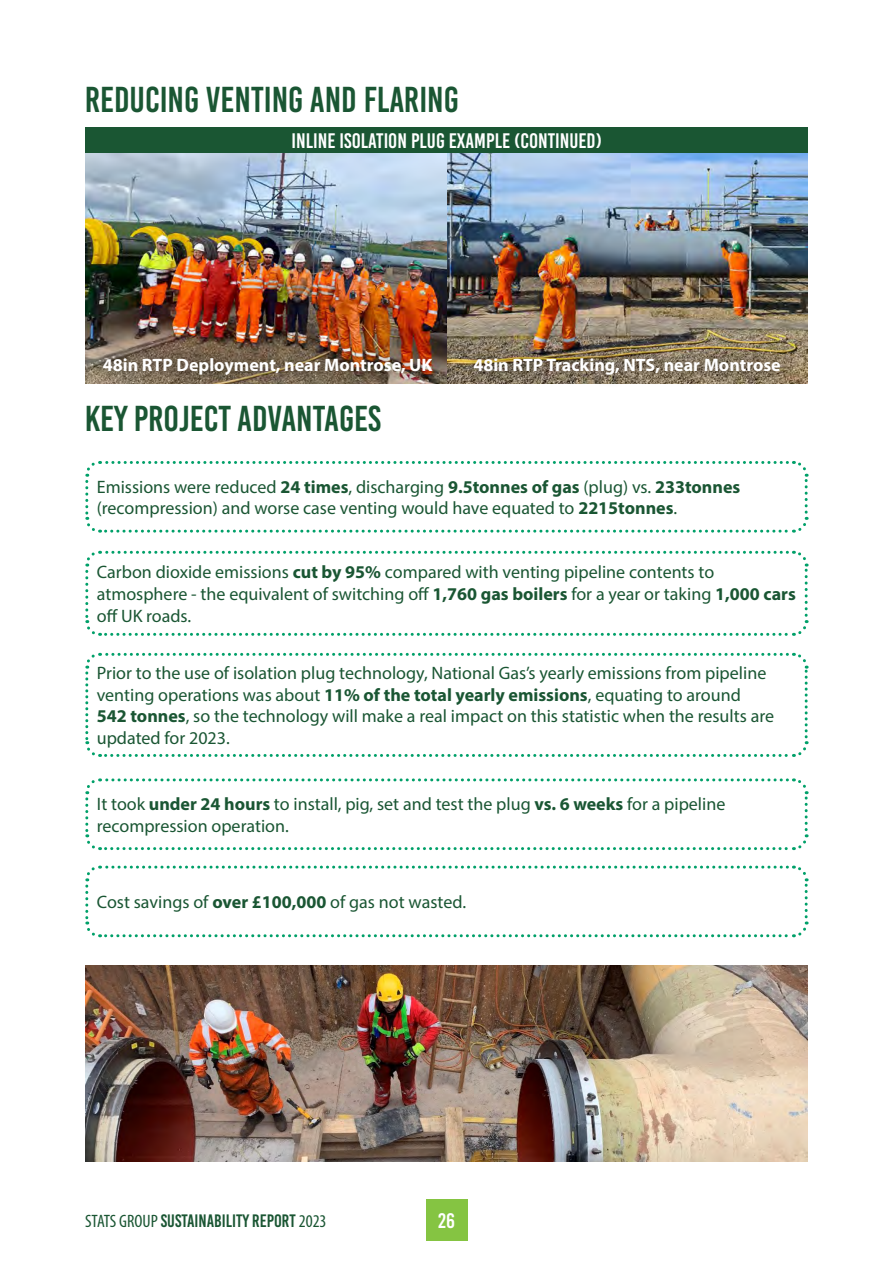
<style>
.page{position:relative;width:893px;height:1263px;background:#fff}
.page>*{position:absolute;margin:0;border:0;box-sizing:border-box;transform-origin:0 0}
.t1{font:36px "Bebas Kai";color:#1a5633}
.t2{font:21px "Bebas Kai";color:#fff}
.t3{font:18px/21.6px "Myriad Pro";color:#1a5633}
.t4{font:700 18px "Myriad Pro";color:#fff}
.t5{font:18px "Bebas Kai";color:#1a5633}
.s1{font-weight:700}
.s2{font-family:"Myriad Pro";font-stretch:condensed}
</style>
<div class="page">
<div style="left:426px;top:1200px;width:41px;height:41px;background:#85c442"></div>
<img style="left:85px;top:965px;width:723px;height:197px">
<img style="left:85px;top:153px;width:723px;height:230px">
<div style="left:85px;top:128px;width:723px;height:25px;background:#1a5633"></div>
<div style="left:89px;top:343px;width:358px;height:46px;background:#000;opacity:.75"></div>
<div style="left:459px;top:343px;width:336px;height:46px;background:#000;opacity:.75"></div>
<svg style="left:85px;top:461px;width:724px;height:72px"></svg>
<svg style="left:85px;top:550px;width:724px;height:86px"></svg>
<svg style="left:85px;top:652px;width:724px;height:105px"></svg>
<svg style="left:85px;top:778px;width:724px;height:73px"></svg>
<svg style="left:85px;top:865px;width:724px;height:73px"></svg>
<h1 class="t1" style="left:85px;top:80px;width:375px">REDUCING VENTING AND FLARING</h1>
<p class="t2" style="left:292px;top:130px;width:312px">INLINE ISOLATION PLUG EXAMPLE (CONTINUED)</p>
<p class="t4" style="left:103px;top:353px;width:331px">48in RTP Deployment, near Montrose, UK</p>
<p class="t4" style="left:473px;top:353px;width:309px">48in RTP Tracking, NTS, near Montrose</p>
<h1 class="t1" style="left:85px;top:399px;width:297px">KEY PROJECT ADVANTAGES</h1>
<p class="t3" style="left:97px;top:476px;width:645px">Emissions were reduced <span class="s1">24 times</span>, discharging <span class="s1">9.5tonnes of gas</span> (plug) vs. <span class="s1">233tonnes </span>(recompression) and worse case venting would have equated to <span class="s1">2215tonnes</span>.</p>
<p class="t3" style="left:97px;top:561px;width:700px">Carbon dioxide emissions <span class="s1">cut by 95%</span> compared with venting pipeline contents to atmosphere - the equivalent of switching off <span class="s1">1,760 gas boilers</span> for a year or taking <span class="s1">1,000 cars </span>off UK roads.</p>
<p class="t3" style="left:97px;top:662px;width:679px">Prior to the use of isolation plug technology, National Gas’s yearly emissions from pipeline venting operations was about <span class="s1">11% of the total yearly emissions</span>, equating to around <span class="s1">542 tonnes</span>, so the technology will make a real impact on this statistic when the results are updated for 2023.</p>
<p class="t3" style="left:97px;top:793px;width:630px">It took <span class="s1">under 24 hours</span> to install, pig, set and test the plug <span class="s1">vs. 6 weeks</span> for a pipeline recompression operation.</p>
<p class="t3" style="left:97px;top:891px;width:371px">Cost savings of <span class="s1">over £100,000</span> of gas not wasted.</p>
<p class="t5" style="left:85px;top:1211px;width:243px"><span class="s2">STATS GROUP</span> SUSTAINABILITY REPORT <span class="s2">2023</span></p>
<p class="t2" style="left:438px;top:1210px;width:18px">26</p>
</div>
